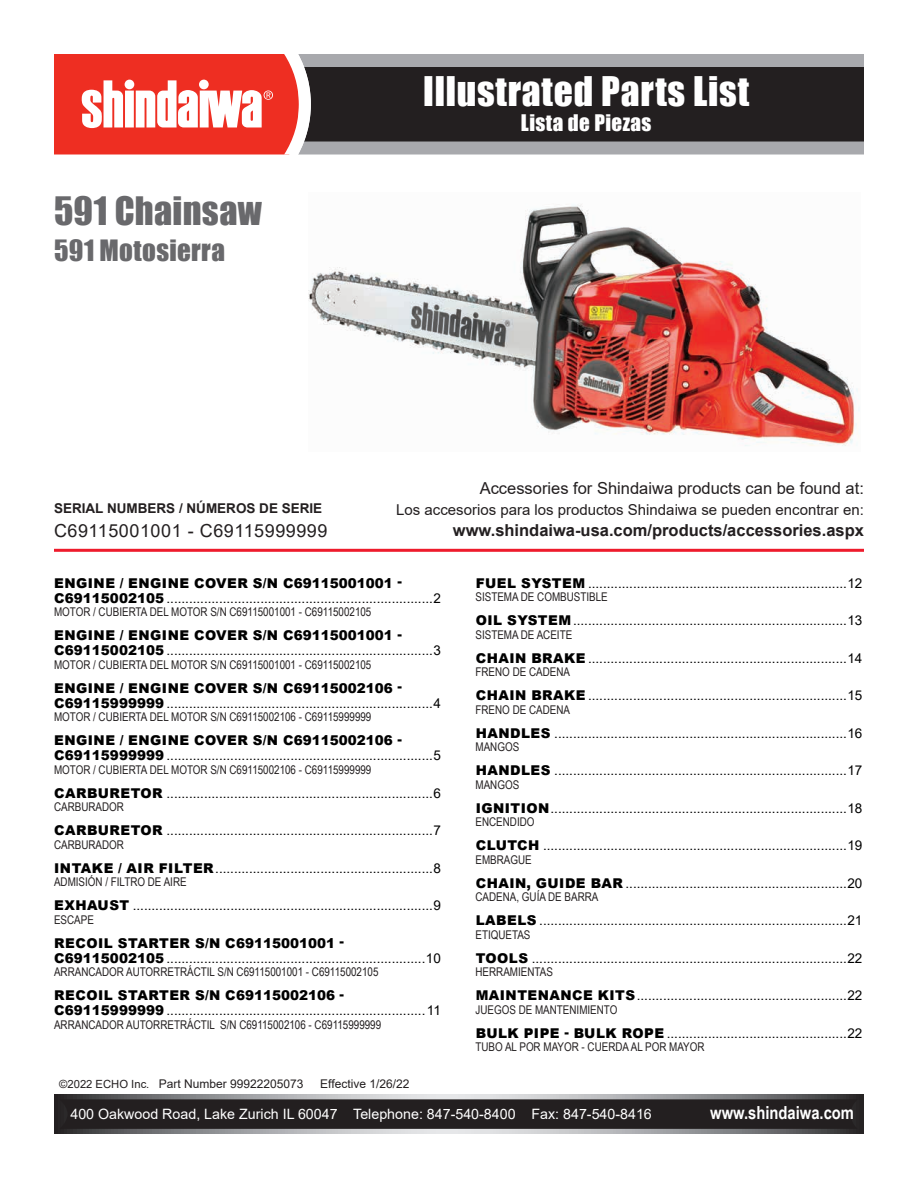
<style>
.page{position:relative;width:918px;height:1188px;background:#fff}
.page>*{position:absolute;margin:0;border:0;box-sizing:border-box;transform-origin:0 0}
.t1{font:37.5px "Impact";letter-spacing:.02em;color:#fff}
.t2{font:36px "Impact";letter-spacing:.01em;color:#69696c}
.t3{font:27px "Impact";letter-spacing:.015em;color:#69696c}
.t4{font:21px "Impact";letter-spacing:.02em;color:#fff}
.t5{font:18px "Arial";letter-spacing:.03em;color:#231f20}
.t6{font:700 18px "Arial Narrow";color:#fff}
.t7{font:700 16.5px "Arial";color:#231f20}
.t8{font:16.5px "Arial";color:#231f20}
.t9{font:15px "Arial";color:#231f20}
.t10{font:14.25px "Arial";color:#fff}
.t11{font:13.5px/15px "Arial";color:#000}
.t12{font:700 13.5px "Arial";color:#231f20}
.t13{font:12px "Arial Narrow";color:#231f20}
.t14{font:12px "Arial";color:#231f20}
.s1{font-weight:900}
.s2{font-size:11.25px}
</style>
<div class="page">
<img style="left:308px;top:204px;width:552px;height:242px">
<hr style="left:54px;top:549px;width:810px;height:3px;background:#ee1b2c">
<svg style="left:54px;top:1094px;width:810px;height:40px;background:#969699"></svg>
<div style="left:59px;top:1099px;width:799px;height:30px;background:#231f20"></div>
<svg style="left:54px;top:54px;width:810px;height:101px;background:#7d4e4d"></svg>
<h2 class="t2" style="left:54px;top:183px;width:210px">591 Chainsaw</h2>
<h3 class="t3" style="left:54px;top:230px;width:173px">591 Motosierra</h3>
<h1 class="t1" style="left:423px;top:62px;width:327px">Illustrated Parts List</h1>
<h3 class="t4" style="left:521px;top:106px;width:132px">Lista de Piezas</h3>
<p class="t12" style="left:54px;top:498px;width:270px">SERIAL NUMBERS / NÚMEROS DE SERIE</p>
<h3 class="t5" style="left:54px;top:518px;width:275px">C69115001001 - C69115999999</h3>
<p class="t8" style="left:480px;top:477px;width:386px">Accessories for Shindaiwa products can be found at:</p>
<p class="t9" style="left:396px;top:499px;width:469px">Los accesorios para los productos Shindaiwa se pueden encontrar en:</p>
<p class="t7" style="left:453px;top:519px;width:413px">www.shindaiwa-usa.com/products/accessories.aspx</p>
<p class="t11" style="left:54px;top:575px;width:388px"><span class="s1">ENGINE / ENGINE COVER S/N C69115001001 -<br>C69115002105</span> .......................................................................2</p>
<p class="t13" style="left:54px;top:603px;width:319px">MOTOR / CUBIERTA DEL MOTOR S/N C69115001001 - C69115002105</p>
<p class="t11" style="left:54px;top:628px;width:388px"><span class="s1">ENGINE / ENGINE COVER S/N C69115001001 -<br>C69115002105</span> .......................................................................3</p>
<p class="t13" style="left:54px;top:656px;width:319px">MOTOR / CUBIERTA DEL MOTOR S/N C69115001001 - C69115002105</p>
<p class="t11" style="left:54px;top:680px;width:388px"><span class="s1">ENGINE / ENGINE COVER S/N C69115002106 -<br>C69115999999</span> .......................................................................4</p>
<p class="t13" style="left:54px;top:708px;width:319px">MOTOR / CUBIERTA DEL MOTOR S/N C69115002106 - C69115999999</p>
<p class="t11" style="left:54px;top:733px;width:388px"><span class="s1">ENGINE / ENGINE COVER S/N C69115002106 -<br>C69115999999</span> .......................................................................5</p>
<p class="t13" style="left:54px;top:761px;width:319px">MOTOR / CUBIERTA DEL MOTOR S/N C69115002106 - C69115999999</p>
<p class="t11" style="left:54px;top:785px;width:388px"><span class="s1">CARBURETOR</span> .......................................................................6</p>
<p class="t13" style="left:54px;top:798px;width:71px">CARBURADOR</p>
<p class="t11" style="left:54px;top:823px;width:388px"><span class="s1">CARBURETOR</span> .......................................................................7</p>
<p class="t13" style="left:54px;top:836px;width:71px">CARBURADOR</p>
<p class="t11" style="left:54px;top:860px;width:388px"><span class="s1">INTAKE / AIR FILTER</span>..........................................................8</p>
<p class="t13" style="left:54px;top:873px;width:134px">ADMISIÓN / FILTRO DE AIRE</p>
<p class="t11" style="left:54px;top:898px;width:388px"><span class="s1">EXHAUST</span> ................................................................................9</p>
<p class="t13" style="left:54px;top:911px;width:41px">ESCAPE</p>
<p class="t11" style="left:54px;top:935px;width:388px"><span class="s1">RECOIL STARTER S/N C69115001001 -<br>C69115002105</span> .....................................................................10</p>
<p class="t13" style="left:54px;top:963px;width:326px">ARRANCADOR AUTORRETRÁCTIL S/N C69115001001 - C69115002105</p>
<p class="t11" style="left:54px;top:988px;width:388px"><span class="s1">RECOIL STARTER S/N C69115002106 -<br>C69115999999</span> .....................................................................11</p>
<p class="t13" style="left:54px;top:1016px;width:329px">ARRANCADOR AUTORRETRÁCTIL S/N C69115002106 - C69115999999</p>
<p class="t11" style="left:476px;top:576px;width:388px"><span class="s1">FUEL SYSTEM</span> .....................................................................12</p>
<p class="t13" style="left:476px;top:588px;width:134px">SISTEMA DE COMBUSTIBLE</p>
<p class="t11" style="left:476px;top:613px;width:388px"><span class="s1">OIL SYSTEM</span>.........................................................................13</p>
<p class="t13" style="left:476px;top:626px;width:98px">SISTEMA DE ACEITE</p>
<p class="t11" style="left:476px;top:651px;width:388px"><span class="s1">CHAIN BRAKE</span> .....................................................................14</p>
<p class="t13" style="left:476px;top:663px;width:96px">FRENO DE CADENA</p>
<p class="t11" style="left:476px;top:688px;width:388px"><span class="s1">CHAIN BRAKE</span> .....................................................................15</p>
<p class="t13" style="left:476px;top:701px;width:96px">FRENO DE CADENA</p>
<p class="t11" style="left:476px;top:726px;width:388px"><span class="s1">HANDLES</span> ..............................................................................16</p>
<p class="t13" style="left:476px;top:738px;width:45px">MANGOS</p>
<p class="t11" style="left:476px;top:763px;width:388px"><span class="s1">HANDLES</span> ..............................................................................17</p>
<p class="t13" style="left:476px;top:776px;width:45px">MANGOS</p>
<p class="t11" style="left:476px;top:801px;width:388px"><span class="s1">IGNITION</span>...............................................................................18</p>
<p class="t13" style="left:476px;top:813px;width:61px">ENCENDIDO</p>
<p class="t11" style="left:476px;top:838px;width:388px"><span class="s1">CLUTCH</span> .................................................................................19</p>
<p class="t13" style="left:476px;top:851px;width:58px">EMBRAGUE</p>
<p class="t11" style="left:476px;top:876px;width:388px"><span class="s1">CHAIN, GUIDE BAR</span> ...........................................................20</p>
<p class="t13" style="left:476px;top:888px;width:125px">CADENA, GUÍA DE BARRA</p>
<p class="t11" style="left:476px;top:913px;width:388px"><span class="s1">LABELS</span> ..................................................................................21</p>
<p class="t13" style="left:476px;top:926px;width:57px">ETIQUETAS</p>
<p class="t11" style="left:476px;top:951px;width:388px"><span class="s1">TOOLS</span> ....................................................................................22</p>
<p class="t13" style="left:476px;top:963px;width:79px">HERRAMIENTAS</p>
<p class="t11" style="left:476px;top:988px;width:388px"><span class="s1">MAINTENANCE KITS</span>........................................................22</p>
<p class="t13" style="left:476px;top:1001px;width:143px">JUEGOS DE MANTENIMIENTO</p>
<p class="t11" style="left:476px;top:1026px;width:388px"><span class="s1">BULK PIPE - BULK ROPE</span> ................................................22</p>
<p class="t13" style="left:476px;top:1038px;width:231px">TUBO AL POR MAYOR - CUERDA AL POR MAYOR</p>
<p class="t14" style="left:59px;top:1076px;width:246px"><span class="s2">©2022 ECHO Inc.</span> Part Number 99922205073</p>
<p class="t14" style="left:320px;top:1076px;width:91px">Effective 1/26/22</p>
<p class="t10" style="left:70px;top:1104px;width:583px">400 Oakwood Road, Lake Zurich IL 60047 Telephone: 847-540-8400 Fax: 847-540-8416</p>
<h3 class="t6" style="left:710px;top:1099px;width:145px">www.shindaiwa.com</h3>
</div>
